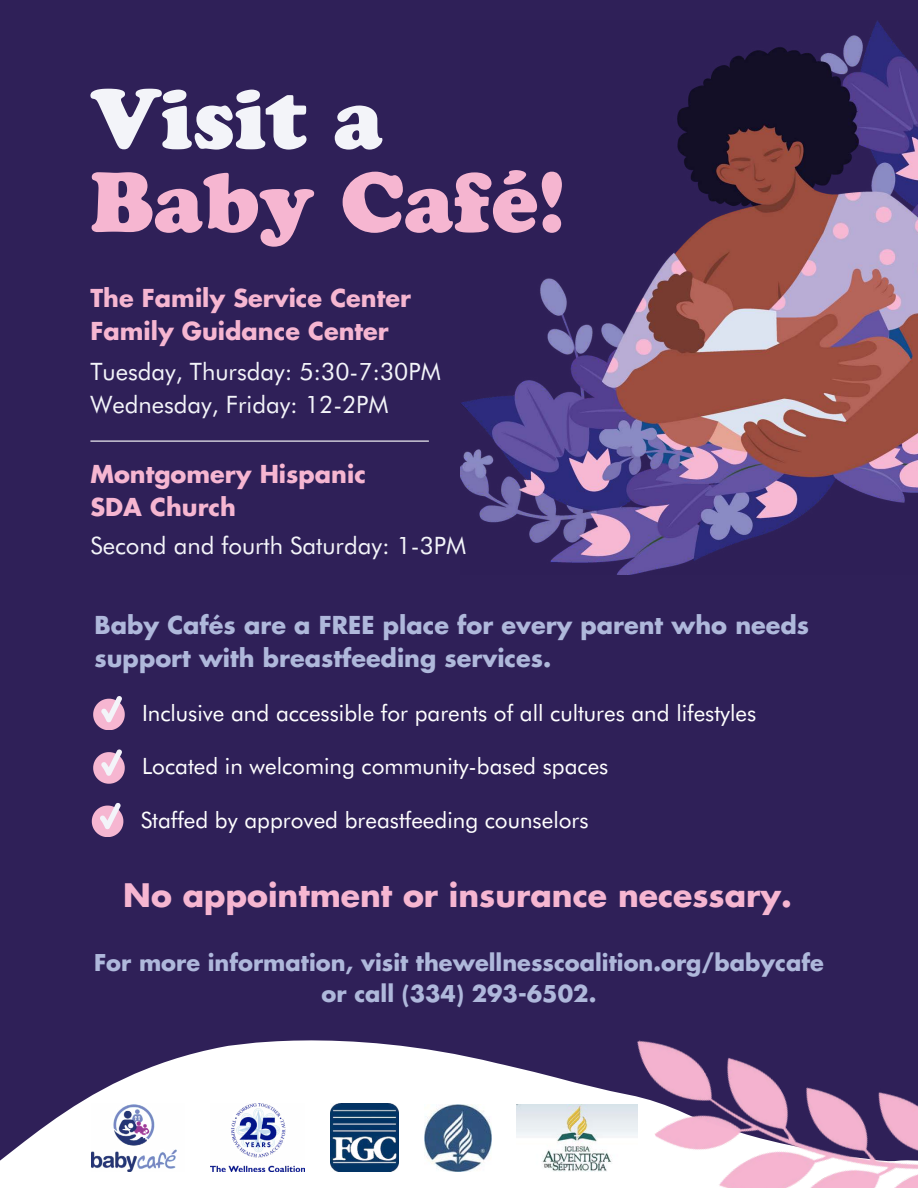
<style>
.page{position:relative;width:918px;height:1188px;background:#2f2058}
.page>*{position:absolute;margin:0;border:0;box-sizing:border-box;transform-origin:0 0}
.t1{font:84px/83.2px "Cooper Black Std";color:#f6b6d1}
.t2{font:700 31.5px "Futura";color:#f6b6d1}
.t3{font:24px/32.7px "Futura BT";color:#f3f4f9}
.t4{font:700 24px/32.7px "Futura";color:#afb8db}
.t5{font:700 24px/32.7px "Futura";color:#f6b6d1}
.t6{font:22.5px "Futura BT";color:#fff}
.t7{font:700 22.5px/31.5px "Futura";color:#afb8db;text-align:center}
.s1{color:#f3f4f9}
</style>
<div class="page">
<svg style="left:0;top:1040px;width:611px;height:148px;fill:#fff"></svg>
<img style="left:91px;top:1103px;width:93px;height:69px">
<img style="left:611px;top:1040px;width:307px;height:148px">
<svg style="left:93px;top:696px;width:32px;height:34px"></svg>
<svg style="left:93px;top:749px;width:32px;height:34px"></svg>
<svg style="left:92px;top:803px;width:31px;height:34px"></svg>
<img style="left:460px;top:21px;width:458px;height:553px">
<img style="left:210px;top:1103px;width:95px;height:69px">
<img style="left:330px;top:1103px;width:69px;height:69px">
<hr style="left:90px;top:441px;width:339px;height:1px;background:#fff">
<img style="left:424px;top:1104px;width:68px;height:68px">
<img style="left:517px;top:1104px;width:120px;height:68px">
<p class="t1" style="left:90px;top:77px;width:477px"><span class="s1">Visit a<br></span>Baby Café!</p>
<p class="t5" style="left:90px;top:281px;width:322px">The Family Service Center<br>Family Guidance Center</p>
<p class="t3" style="left:90px;top:355px;width:352px">Tuesday, Thursday: 5:30-7:30PM<br>Wednesday, Friday: 12-2PM</p>
<p class="t5" style="left:90px;top:457px;width:277px">Montgomery Hispanic<br>SDA Church</p>
<p class="t3" style="left:90px;top:529px;width:377px">Second and fourth Saturday: 1-3PM</p>
<p class="t4" style="left:95px;top:609px;width:716px">Baby Cafés are a FREE place for every parent who needs support with breastfeeding services.</p>
<p class="t6" style="left:142px;top:699px;width:616px">Inclusive and accessible for parents of all cultures and lifestyles</p>
<p class="t6" style="left:142px;top:753px;width:468px">Located in welcoming community-based spaces</p>
<p class="t6" style="left:141px;top:806px;width:449px">Staffed by approved breastfeeding counselors</p>
<p class="t2" style="left:123px;top:874px;width:670px">No appointment or insurance necessary.</p>
<p class="t7" style="left:94px;top:946px;width:731px">For more information, visit thewellnesscoalition.org/babycafe or call (334) 293-6502.</p>
</div>
